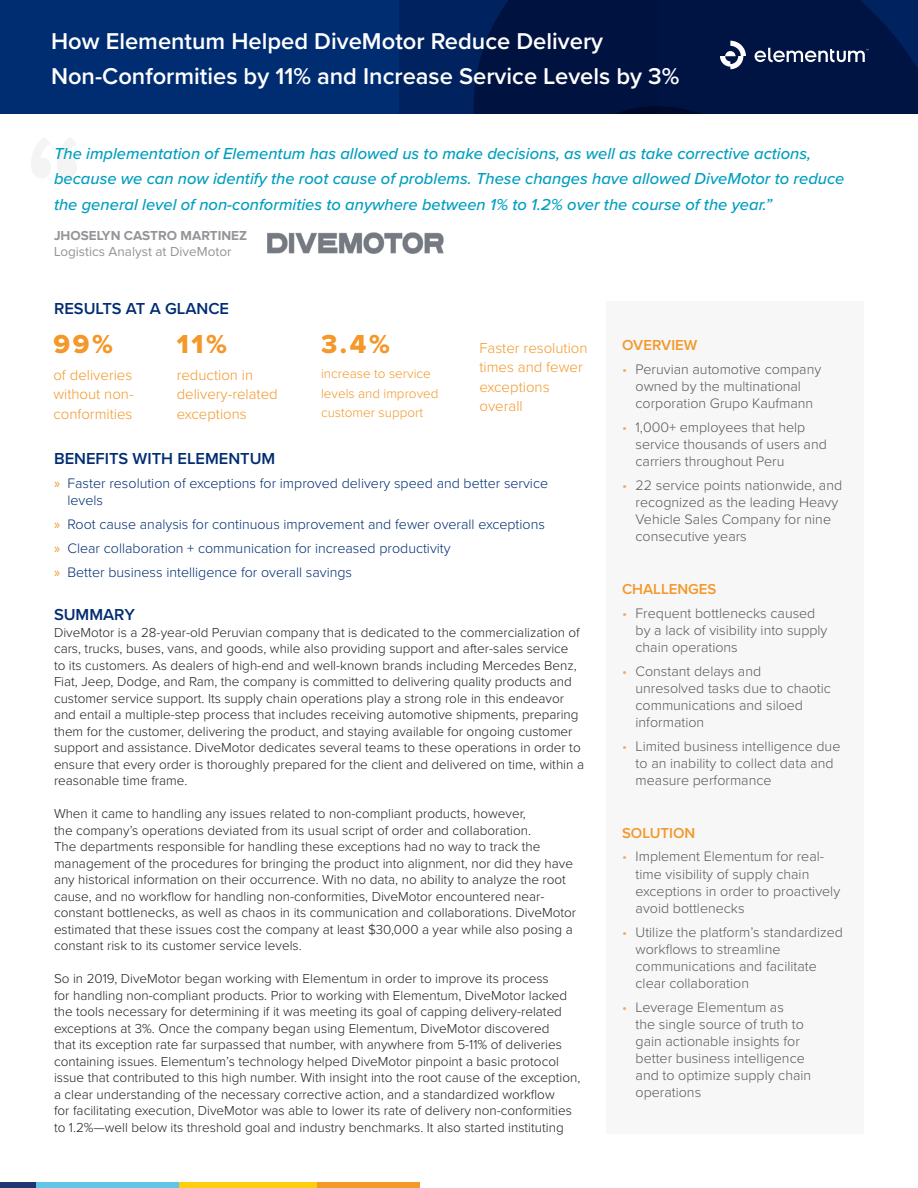
<style>
.page{position:relative;width:918px;height:1188px;background:#fff}
.page>*{position:absolute;margin:0;border:0;box-sizing:border-box;transform-origin:0 0}
.t1{font:27px "Proxima Nova Extrabld";color:#f39829}
.t2{font:600 23.7px "Proxima Nova";color:#fff}
.t3{font:italic 500 16.5px/25.5px "Proxima Nova";color:#009ebf}
.t4{font:600 16.5px "Proxima Nova";color:#002d72}
.BODY{font:300 15px/19.5px "Proxima Nova";color:#f39829}
.t5{font:600 15px "Proxima Nova";color:#f39829}
.t6{font:300 14.25px/17.1px "Proxima Nova";color:#57585a}
.t7{font:300 14.25px/17.1px "Proxima Nova";color:#002d72}
.BODY-2{font:300 13.5px/16.5px "Proxima Nova";color:#231f20}
.BODY-3{font:300 13.5px/19.5px "Proxima Nova";color:#f39829}
.t8{font:13.5px "Proxima Nova";color:#939598}
.t9{font:700 13.5px "Proxima Nova";color:#939598}
.s1{font-family:"Myriad Pro";font-weight:400;color:#f39829}
.s2{color:#f6aa53}
</style>
<div class="page">
<div style="left:0;top:0;width:918px;height:113px;background:#002d72"></div>
<div style="left:400px;top:0;width:74px;height:113px;background:#00225f"></div>
<svg style="left:474px;top:0;width:444px;height:113px;background:#031746"></svg>
<div style="left:0;top:1182px;width:419px;height:6px;background:#f39829"></div>
<div style="left:0;top:1182px;width:185px;height:6px;background:#5fc7e5"></div>
<div style="left:0;top:1182px;width:36px;height:6px;background:#233371"></div>
<div style="left:179px;top:1182px;width:138px;height:6px;background:#fece0d"></div>
<div style="left:606px;top:301px;width:258px;height:833px;background:#f7f7f8"></div>
<svg style="left:31px;top:138px;width:46px;height:40px"></svg>
<img style="left:268px;top:232px;width:176px;height:21px">
<p class="t2" style="left:51px;top:24px;width:554px">How Elementum Helped DiveMotor Reduce Delivery</p>
<p class="t2" style="left:51px;top:58px;width:630px">Non-Conformities by 11% and Increase Service Levels by 3%</p>
<p class="t3" style="left:54px;top:140px;width:792px">The implementation of Elementum has allowed us to make decisions, as well as take corrective actions, because we can now identify the root cause of problems. These changes have allowed DiveMotor to reduce the general level of non-conformities to anywhere between 1% to 1.2% over the course of the year.”</p>
<p class="t9" style="left:54px;top:229px;width:195px">JHOSELYN CASTRO MARTINEZ</p>
<p class="t8" style="left:54px;top:246px;width:179px">Logistics Analyst at DiveMotor</p>
<p class="t4" style="left:54px;top:297px;width:177px">RESULTS AT A GLANCE</p>
<p class="t1" style="left:53px;top:324px;width:61px">99%</p>
<p class="BODY" style="left:53px;top:364px;width:82px;text-align:justify">of deliveries without non&shy;conformities</p>
<p class="t1" style="left:177px;top:324px;width:52px">11%</p>
<p class="BODY" style="left:177px;top:364px;width:103px">reduction in delivery-related exceptions</p>
<p class="t1" style="left:321px;top:324px;width:71px">3.4%</p>
<p class="BODY" style="left:479px;top:337px;width:110px">Faster resolution times and fewer exceptions overall</p>
<p class="BODY-3" style="left:321px;top:363px;width:119px">increase to service levels and improved customer support</p>
<p class="t4" style="left:54px;top:447px;width:223px">BENEFITS WITH ELEMENTUM</p>
<p class="t7" style="left:68px;top:474px;width:482px;text-indent:-14px"><span class="s1">»</span> Faster resolution of exceptions for improved delivery speed and better service levels</p>
<p class="t7" style="left:54px;top:515px;width:492px"><span class="s1">»</span> Root cause analysis for continuous improvement and fewer overall exceptions</p>
<p class="t7" style="left:54px;top:539px;width:398px"><span class="s1">»</span> Clear collaboration + communication for increased productivity</p>
<p class="t7" style="left:54px;top:563px;width:300px"><span class="s1">»</span> Better business intelligence for overall savings</p>
<p class="t4" style="left:54px;top:602px;width:82px">SUMMARY</p>
<p class="BODY-2" style="left:54px;top:623px;width:532px">DiveMotor is a 28-year-old Peruvian company that is dedicated to the commercialization of cars, trucks, buses, vans, and goods, while also providing support and after-sales service<br>to its customers. As dealers of high-end and well-known brands including Mercedes Benz, Fiat, Jeep, Dodge, and Ram, the company is committed to delivering quality products and customer service support. Its supply chain operations play a strong role in this endeavor and entail a multiple-step process that includes receiving automotive shipments, preparing them for the customer, delivering the product, and staying available for ongoing customer support and assistance. DiveMotor dedicates several teams to these operations in order to ensure that every order is thoroughly prepared for the client and delivered on time, within a reasonable time frame.</p>
<p class="BODY-2" style="left:54px;top:805px;width:524px">When it came to handling any issues related to non-compliant products, however,<br>the company’s operations deviated from its usual script of order and collaboration.<br>The departments responsible for handling these exceptions had no way to track the management of the procedures for bringing the product into alignment, nor did they have any historical information on their occurrence. With no data, no ability to analyze the root cause, and no workflow for handling non-conformities, DiveMotor encountered near&shy;constant bottlenecks, as well as chaos in its communication and collaborations. DiveMotor estimated that these issues cost the company at least $30,000 a year while also posing a constant risk to its customer service levels.</p>
<p class="BODY-2" style="left:54px;top:970px;width:528px">So in 2019, DiveMotor began working with Elementum in order to improve its process<br>for handling non-compliant products. Prior to working with Elementum, DiveMotor lacked the tools necessary for determining if it was meeting its goal of capping delivery-related exceptions at 3%. Once the company began using Elementum, DiveMotor discovered<br>that its exception rate far surpassed that number, with anywhere from 5-11% of deliveries containing issues. Elementum’s technology helped DiveMotor pinpoint a basic protocol issue that contributed to this high number. With insight into the root cause of the exception, a clear understanding of the necessary corrective action, and a standardized workflow<br>for facilitating execution, DiveMotor was able to lower its rate of delivery non-conformities to 1.2%—well below its threshold goal and industry benchmarks. It also started instituting</p>
<p class="t5" style="left:622px;top:334px;width:77px">OVERVIEW</p>
<p class="t6" style="left:622px;top:360px;width:201px;text-align:center"><span class="s2">•</span> Peruvian automotive company owned by the multinational corporation Grupo Kaufmann</p>
<p class="t6" style="left:636px;top:418px;width:193px;text-indent:-14px"><span class="s2">•</span> 1,000+ employees that help service thousands of users and carriers throughout Peru</p>
<p class="t6" style="left:636px;top:476px;width:208px;text-indent:-14px"><span class="s2">•</span> 22 service points nationwide, and recognized as the leading Heavy<br>Vehicle Sales Company for nine consecutive years</p>
<p class="t5" style="left:622px;top:578px;width:96px">CHALLENGES</p>
<p class="t6" style="left:636px;top:604px;width:193px;text-indent:-14px"><span class="s2">•</span> Frequent bottlenecks caused by a lack of visibility into supply chain operations</p>
<p class="t6" style="left:636px;top:662px;width:197px;text-indent:-14px"><span class="s2">•</span> Constant delays and unresolved tasks due to chaotic communications and siloed information</p>
<p class="t6" style="left:636px;top:737px;width:206px;text-indent:-14px"><span class="s2">•</span> Limited business intelligence due to an inability to collect data and measure performance</p>
<p class="t5" style="left:622px;top:821px;width:75px">SOLUTION</p>
<p class="t6" style="left:636px;top:847px;width:206px;text-indent:-14px"><span class="s2">•</span> Implement Elementum for real&shy;time visibility of supply chain exceptions in order to proactively avoid bottlenecks</p>
<p class="t6" style="left:636px;top:923px;width:209px;text-indent:-14px"><span class="s2">•</span> Utilize the platform’s standardized workflows to streamline communications and facilitate clear collaboration</p>
<p class="t6" style="left:636px;top:998px;width:177px;text-indent:-14px"><span class="s2">•</span> Leverage Elementum as<br>the single source of truth to gain actionable insights for better business intelligence and to optimize supply chain operations</p>
</div>
